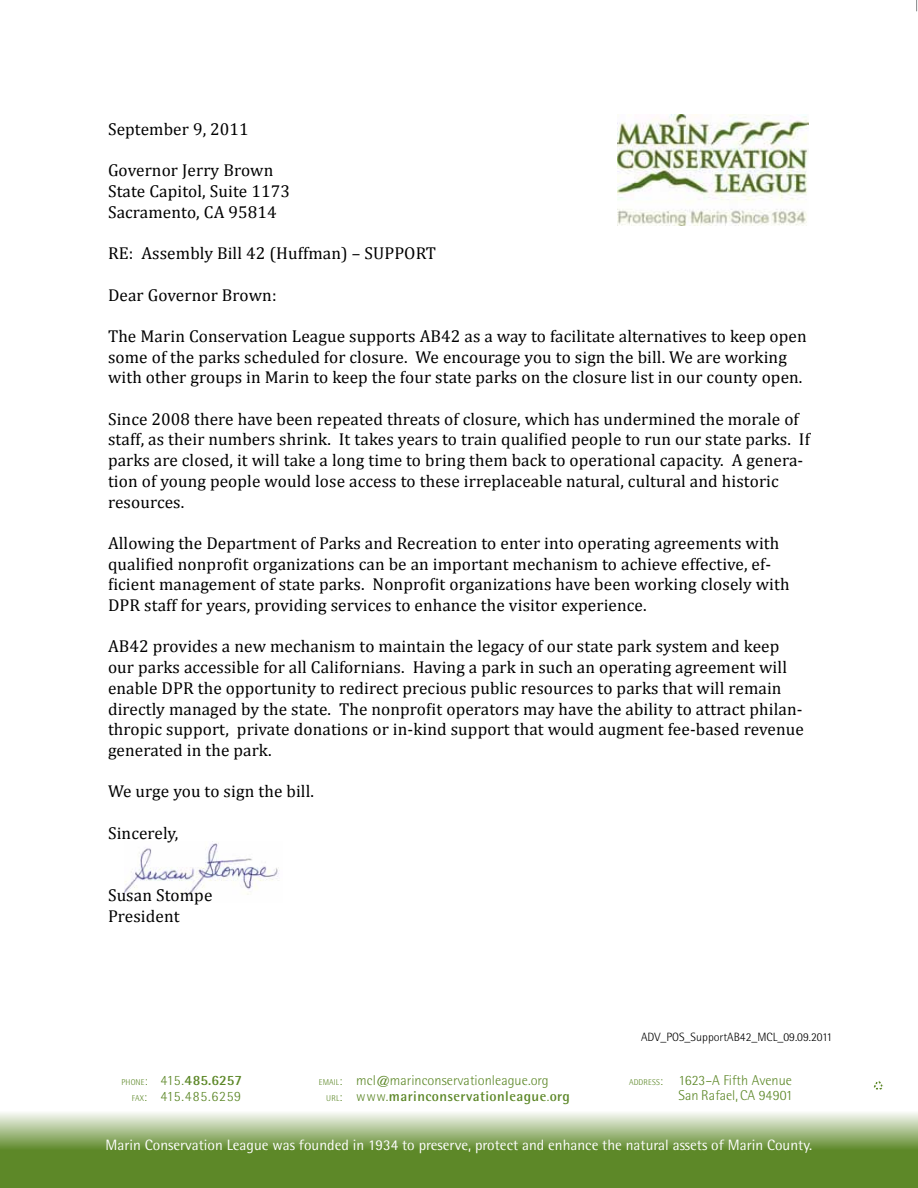
<style>
.page{position:relative;width:918px;height:1188px;background:#fff}
.page>*{position:absolute;margin:0;border:0;box-sizing:border-box;transform-origin:0 0}
.t1{font:17.25px/20.7px "Cambria";letter-spacing:.005em;color:#000}
.t2{font:15px "Rotis Semi Sans Std";color:#fff}
.t3{font:300 14.25px/16.5px "Rotis Semi Sans Std";letter-spacing:.005em;color:#5c8727}
.t4{font:300 14.25px/16.5px "Rotis Semi Sans Std";letter-spacing:.05em;color:#5c8727;text-align:right}
.t5{font:300 12px "Rotis Semi Sans Std";color:#000}
.s1{font-size:8.4px}
.s2{font-size:12px}
.s3{font-weight:700}
</style>
<div class="page">
<img style="left:124px;top:841px;width:155px;height:55px">
<svg style="left:0;top:1113px;width:918px;height:75px;background:#82a35a"></svg>
<img style="left:617px;top:114px;width:192px;height:112px">
<svg style="left:873px;top:1081px;width:10px;height:9px"></svg>
<p class="t1" style="left:108px;top:119px;width:142px">September 9, 2011</p>
<p class="t1" style="left:108px;top:160px;width:183px">Governor Jerry Brown<br>State Capitol, Suite 1173<br>Sacramento, CA 95814</p>
<p class="t1" style="left:108px;top:243px;width:330px">RE: Assembly Bill 42 (Huffman) – SUPPORT</p>
<p class="t1" style="left:108px;top:284px;width:170px">Dear Governor Brown:</p>
<p class="t1" style="left:108px;top:326px;width:700px">The Marin Conservation League supports AB42 as a way to facilitate alternatives to keep open some of the parks scheduled for closure. We encourage you to sign the bill. We are working with other groups in Marin to keep the four state parks on the closure list in our county open.</p>
<p class="t1" style="left:108px;top:408px;width:703px">Since 2008 there have been repeated threats of closure, which has undermined the morale of staff, as their numbers shrink. It takes years to train qualified people to run our state parks. If parks are closed, it will take a long time to bring them back to operational capacity. A genera&shy;tion of young people would lose access to these irreplaceable natural, cultural and historic resources.</p>
<p class="t1" style="left:108px;top:533px;width:683px">Allowing the Department of Parks and Recreation to enter into operating agreements with qualified nonprofit organizations can be an important mechanism to achieve effective, ef&shy;ficient management of state parks. Nonprofit organizations have been working closely with DPR staff for years, providing services to enhance the visitor experience.</p>
<p class="t1" style="left:108px;top:636px;width:697px">AB42 provides a new mechanism to maintain the legacy of our state park system and keep our parks accessible for all Californians. Having a park in such an operating agreement will enable DPR the opportunity to redirect precious public resources to parks that will remain directly managed by the state. The nonprofit operators may have the ability to attract philan&shy;thropic support, private donations or in-kind support that would augment fee-based revenue generated in the park.</p>
<p class="t1" style="left:108px;top:781px;width:208px">We urge you to sign the bill.</p>
<p class="t1" style="left:108px;top:822px;width:72px">Sincerely,</p>
<p class="t1" style="left:108px;top:885px;width:106px">Susan Stompe<br>President</p>
<p class="t5" style="left:641px;top:1030px;width:193px">ADV_POS_SupportAB42_MCL_09.09.2011</p>
<p class="t3" style="left:326px;top:1072px;width:245px;text-indent:-8px"><span class="s1">EMAIL</span><span class="s2">:</span> mcl@marinconservationleague.org<br><span class="s1">URL</span><span class="s2">:</span> www.<span class="s3">marinconservationleague</span>.<span class="s3">org</span></p>
<p class="t3" style="left:629px;top:1072px;width:165px;line-height:15.8px;text-align:right"><span class="s1">ADDRESS</span><span class="s2">:</span> 1623–A Fifth Avenue<br>San Rafael, CA 94901</p>
<p class="t4" style="left:121px;top:1072px;width:122px"><span class="s1">PHONE</span><span class="s2">:</span> 415.<span class="s3">485.6257<br></span><span class="s1">FAX</span><span class="s2">:</span> 415.485.6259</p>
<p class="t2" style="left:106px;top:1137px;width:708px">Marin Conservation League was founded in 1934 to preserve, protect and enhance the natural assets of Marin County.</p>
</div>
